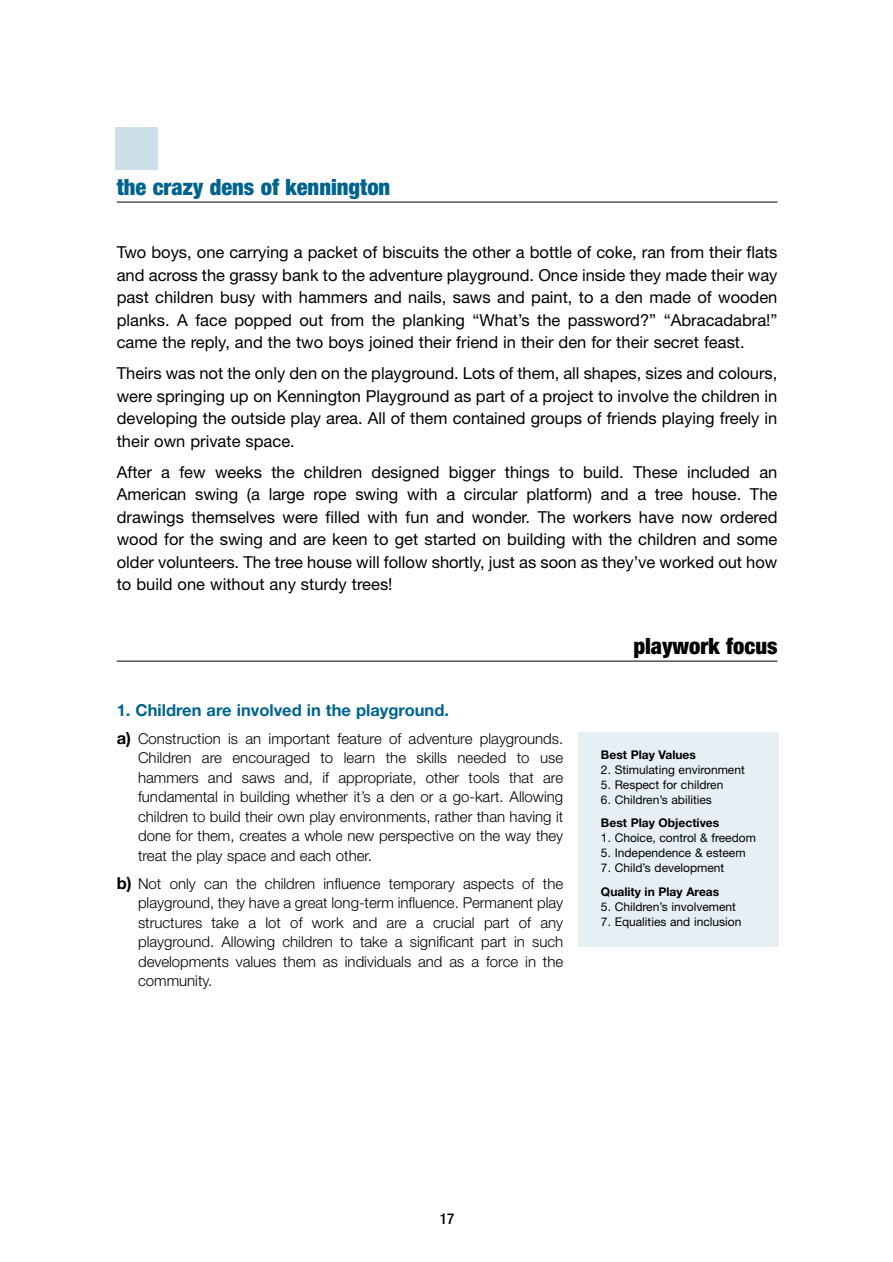
<style>
.page{position:relative;width:893px;height:1262px;background:#fff}
.page>*{position:absolute;margin:0;border:0;box-sizing:border-box;transform-origin:0 0}
.t1{font:900 condensed 22.5px "Helvetica Neue";color:#00638e}
.t2{font:900 condensed 22.5px "Helvetica Neue";color:#000}
.t3{font:16.5px/22.5px "Helvetica Neue";color:#000;text-align:justify}
.t4{font:700 16.5px "Helvetica Neue";color:#00638e}
.t5{font:300 15px/19.5px "Helvetica Neue";color:#000;text-align:justify}
.t6{font:500 condensed 15px "Helvetica Neue";color:#000}
.t7{font:12px "Helvetica Neue";color:#000}
.t8{font:700 12px "Helvetica Neue";color:#000}
.s1{font-weight:700;font-size:16.5px}
</style>
<div class="page">
<div style="left:115px;top:128px;width:43px;height:42px;background:#cce0e8"></div>
<hr style="left:117px;top:202px;width:660px;height:1px;background:#000">
<hr style="left:117px;top:660px;width:660px;height:1px;background:#000">
<div style="left:578px;top:731px;width:201px;height:215px;background:#e6eff4"></div>
<h1 class="t1" style="left:117px;top:179px;width:275px">the crazy dens of kennington</h1>
<p class="t3" style="left:117px;top:243px;width:662px">Two boys, one carrying a packet of biscuits the other a bottle of coke, ran from their flats and across the grassy bank to the adventure playground. Once inside they made their way past children busy with hammers and nails, saws and paint, to a den made of wooden planks. A face popped out from the planking “What’s the password?” “Abracadabra!” came the reply, and the two boys joined their friend in their den for their secret feast.</p>
<p class="t3" style="left:117px;top:364px;width:662px">Theirs was not the only den on the playground. Lots of them, all shapes, sizes and colours, were springing up on Kennington Playground as part of a project to involve the children in developing the outside play area. All of them contained groups of friends playing freely in their own private space.</p>
<p class="t3" style="left:117px;top:462px;width:662px">After a few weeks the children designed bigger things to build. These included an American swing (a large rope swing with a circular platform) and a tree house. The drawings themselves were filled with fun and wonder. The workers have now ordered wood for the swing and are keen to get started on building with the children and some older volunteers. The tree house will follow shortly, just as soon as they’ve worked out how to build one without any sturdy trees!</p>
<p class="t4" style="left:117px;top:704px;width:334px">1. Children are involved in the playground.</p>
<p class="t5" style="left:138px;top:730px;width:426px;text-indent:-21px"><span class="s1">a)</span> Construction is an important feature of adventure playgrounds.<br>Children are encouraged to learn the skills needed to use hammers and saws and, if appropriate, other tools that are fundamental in building whether it’s a den or a go-kart. Allowing children to build their own play environments, rather than having it done for them, creates a whole new perspective on the way they treat the play space and each other.</p>
<p class="t5" style="left:138px;top:875px;width:426px;text-indent:-21px"><span class="s1">b)</span> Not only can the children influence temporary aspects of the playground, they have a great long-term influence. Permanent play structures take a lot of work and are a crucial part of any playground. Allowing children to take a significant part in such developments values them as individuals and as a force in the community.</p>
<h1 class="t2" style="left:633px;top:638px;width:145px">playwork focus</h1>
<p class="t8" style="left:601px;top:750px;width:96px">Best Play Values</p>
<p class="t7" style="left:601px;top:765px;width:145px">2. Stimulating environment</p>
<p class="t7" style="left:601px;top:780px;width:124px">5. Respect for children</p>
<p class="t7" style="left:601px;top:795px;width:112px">6. Children’s abilities</p>
<p class="t8" style="left:601px;top:818px;width:120px">Best Play Objectives</p>
<p class="t7" style="left:601px;top:833px;width:156px">1. Choice, control &amp; freedom</p>
<p class="t7" style="left:601px;top:848px;width:146px">5. Independence &amp; esteem</p>
<p class="t7" style="left:601px;top:863px;width:125px">7. Child’s development</p>
<p class="t8" style="left:601px;top:887px;width:120px">Quality in Play Areas</p>
<p class="t7" style="left:601px;top:902px;width:136px">5. Children’s involvement</p>
<p class="t7" style="left:601px;top:917px;width:142px">7. Equalities and inclusion</p>
<p class="t6" style="left:440px;top:1213px;width:16px">17</p>
</div>
